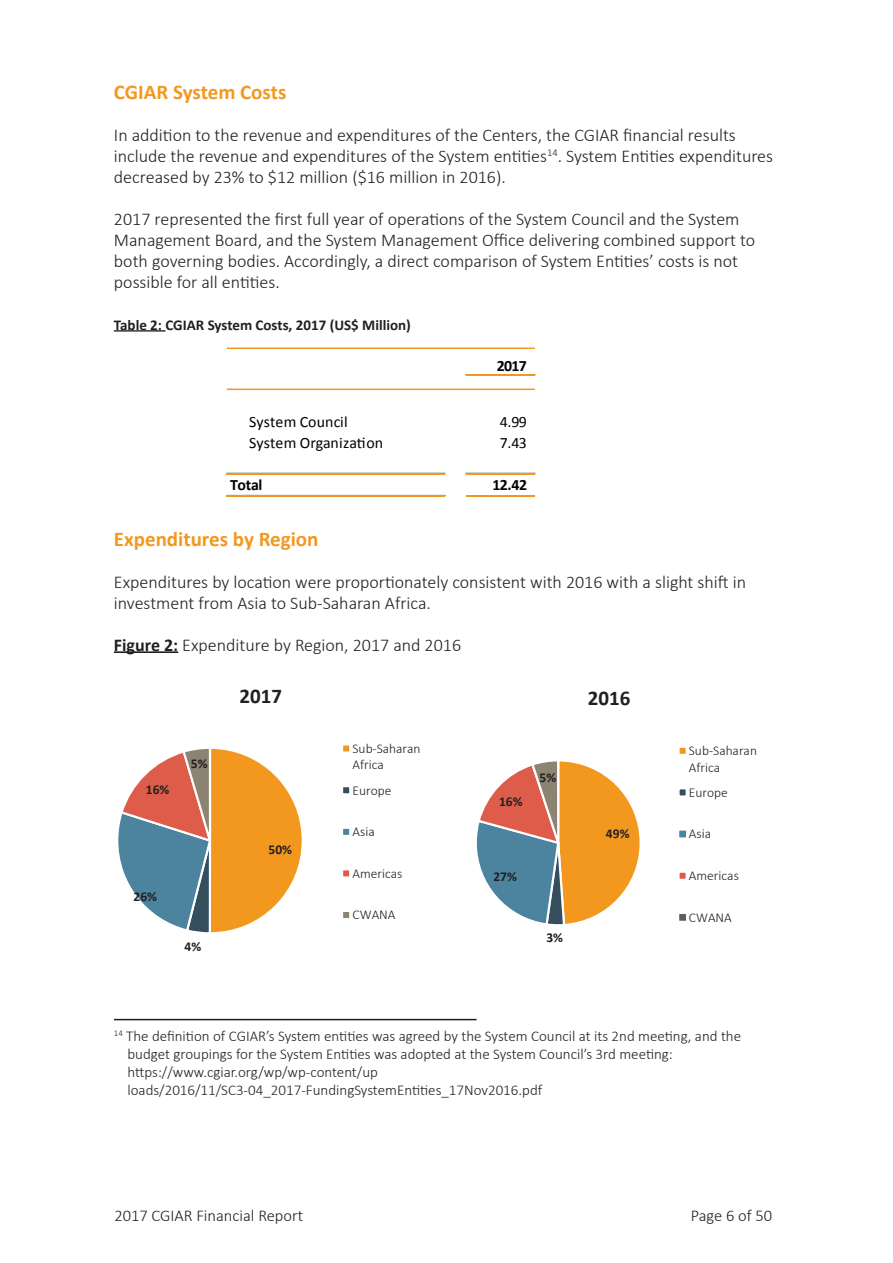
<style>
.page{position:relative;width:893px;height:1263px;background:#fff}
.page>*{position:absolute;margin:0;border:0;box-sizing:border-box;transform-origin:0 0}
.t1{font:700 21px "Calibri";color:#f3981f}
.t2{font:700 21px "Calibri";color:#231f20}
.t3{font:300 18px/21px "Calibri";color:#231f20}
.t4{font:300 16.5px "Calibri";color:#231f20}
.t5{font:15.75px "Calibri";letter-spacing:.005em;color:#010101}
.t6{font:700 15.75px "Calibri";letter-spacing:-.04em;color:#010101}
.t7{font:300 15px/18px "Calibri";color:#231f20}
.t8{font:700 15px "Calibri";color:#231f20}
.t9{font:300 13.5px/16.5px "Calibri";color:#231f20}
.t10{font:700 13.5px "Calibri";color:#231f20}
.s1{font-weight:700}
</style>
<div class="page">
<hr style="left:114px;top:330px;width:51px;height:2px;background:#231f20">
<hr style="left:114px;top:651px;width:64px;height:2px;background:#231f20">
<hr style="left:114px;top:1019px;width:363px;height:1px;background:#231f20">
<hr style="left:466px;top:375px;width:69px;height:1px;background:#f3981f">
<hr style="left:227px;top:473px;width:218px;height:1px;background:#f3981f">
<hr style="left:227px;top:495px;width:218px;height:1px;background:#f3981f">
<hr style="left:466px;top:473px;width:69px;height:1px;background:#f3981f">
<hr style="left:466px;top:495px;width:69px;height:1px;background:#f3981f">
<svg style="left:118px;top:748px;width:184px;height:185px"></svg>
<div style="left:341px;top:743px;width:11px;height:11px;background:#f3981f;border:2px solid #fff"></div>
<div style="left:341px;top:785px;width:11px;height:11px;background:#344e5d;border:2px solid #fff"></div>
<div style="left:341px;top:826px;width:11px;height:11px;background:#4c849f;border:2px solid #fff"></div>
<div style="left:341px;top:868px;width:11px;height:11px;background:#de5c4a;border:2px solid #fff"></div>
<div style="left:341px;top:909px;width:11px;height:11px;background:#8c8372;border:2px solid #fff"></div>
<svg style="left:476px;top:761px;width:164px;height:164px"></svg>
<div style="left:677px;top:745px;width:11px;height:11px;background:#f3981f;border:2px solid #fff"></div>
<div style="left:677px;top:787px;width:11px;height:11px;background:#344e5d;border:2px solid #fff"></div>
<div style="left:677px;top:829px;width:11px;height:10px;background:#4c849f;border:2px solid #fff"></div>
<div style="left:677px;top:870px;width:11px;height:11px;background:#de5c4a;border:2px solid #fff"></div>
<div style="left:677px;top:912px;width:11px;height:10px;background:#5d5e5e;border:2px solid #fff"></div>
<hr style="left:227px;top:348px;width:308px;height:1px;background:#f3981f">
<hr style="left:227px;top:389px;width:308px;height:1px;background:#f3981f">
<p class="t1" style="left:114px;top:79px;width:174px">CGIAR System Costs</p>
<p class="t3" style="left:114px;top:124px;width:661px">In addition to the revenue and expenditures of the Centers, the CGIAR financial results include the revenue and expenditures of the System entities<sup>14</sup>. System Entities expenditures decreased by 23% to $12 million ($16 million in 2016).</p>
<p class="t3" style="left:114px;top:208px;width:643px">2017 represented the first full year of operations of the System Council and the System Management Board, and the System Management Office delivering combined support to both governing bodies. Accordingly, a direct comparison of System Entities’ costs is not possible for all entities.</p>
<p class="t8" style="left:114px;top:315px;width:299px">Table 2: CGIAR System Costs, 2017 (US$ Million)</p>
<p class="t6" style="left:497px;top:356px;width:32px">2017</p>
<p class="t5" style="left:249px;top:412px;width:100px">System Council</p>
<p class="t5" style="left:500px;top:412px;width:29px">4.99</p>
<p class="t5" style="left:249px;top:433px;width:136px">System Organization</p>
<p class="t5" style="left:500px;top:433px;width:29px">7.43</p>
<p class="t6" style="left:230px;top:475px;width:34px">Total</p>
<p class="t6" style="left:492px;top:475px;width:36px">12.42</p>
<p class="t1" style="left:114px;top:526px;width:206px">Expenditures by Region</p>
<p class="t3" style="left:114px;top:571px;width:634px">Expenditures by location were proportionately consistent with 2016 with a slight shift in investment from Asia to Sub-Saharan Africa.</p>
<p class="t3" style="left:114px;top:634px;width:349px"><span class="s1">Figure 2:</span> Expenditure by Region, 2017 and 2016</p>
<p class="t10" style="left:146px;top:781px;width:25px">16%</p>
<p class="t10" style="left:191px;top:756px;width:18px">5%</p>
<p class="t10" style="left:134px;top:888px;width:25px">26%</p>
<p class="t10" style="left:185px;top:938px;width:18px">4%</p>
<p class="t2" style="left:240px;top:682px;width:44px">2017</p>
<p class="t10" style="left:269px;top:841px;width:25px">50%</p>
<p class="t9" style="left:352px;top:740px;width:70px">Sub-Saharan<br>Africa</p>
<p class="t9" style="left:352px;top:782px;width:40px">Europe</p>
<p class="t9" style="left:352px;top:823px;width:24px">Asia</p>
<p class="t9" style="left:352px;top:865px;width:51px">Americas</p>
<p class="t9" style="left:352px;top:906px;width:44px">CWANA</p>
<p class="t2" style="left:588px;top:685px;width:44px">2016</p>
<p class="t10" style="left:499px;top:793px;width:25px">16%</p>
<p class="t10" style="left:540px;top:769px;width:18px">5%</p>
<p class="t10" style="left:493px;top:868px;width:25px">27%</p>
<p class="t10" style="left:546px;top:929px;width:18px">3%</p>
<p class="t10" style="left:606px;top:825px;width:25px">49%</p>
<p class="t9" style="left:689px;top:742px;width:70px">Sub-Saharan<br>Africa</p>
<p class="t9" style="left:689px;top:784px;width:40px">Europe</p>
<p class="t9" style="left:689px;top:825px;width:24px">Asia</p>
<p class="t9" style="left:689px;top:867px;width:51px">Americas</p>
<p class="t9" style="left:689px;top:909px;width:44px">CWANA</p>
<p class="t7" style="left:127px;top:1027px;width:615px;text-indent:-14px"><sup>14</sup> The definition of CGIAR’s System entities was agreed by the System Council at its 2nd meeting, and the budget groupings for the System Entities was adopted at the System Council’s 3rd meeting: https://www.cgiar.org/wp/wp-content/up loads/2016/11/SC3-04_2017-FundingSystemEntities_17Nov2016.pdf</p>
<p class="t4" style="left:114px;top:1205px;width:190px">2017 CGIAR Financial Report</p>
<p class="t4" style="left:691px;top:1205px;width:83px">Page 6 of 50</p>
</div>
